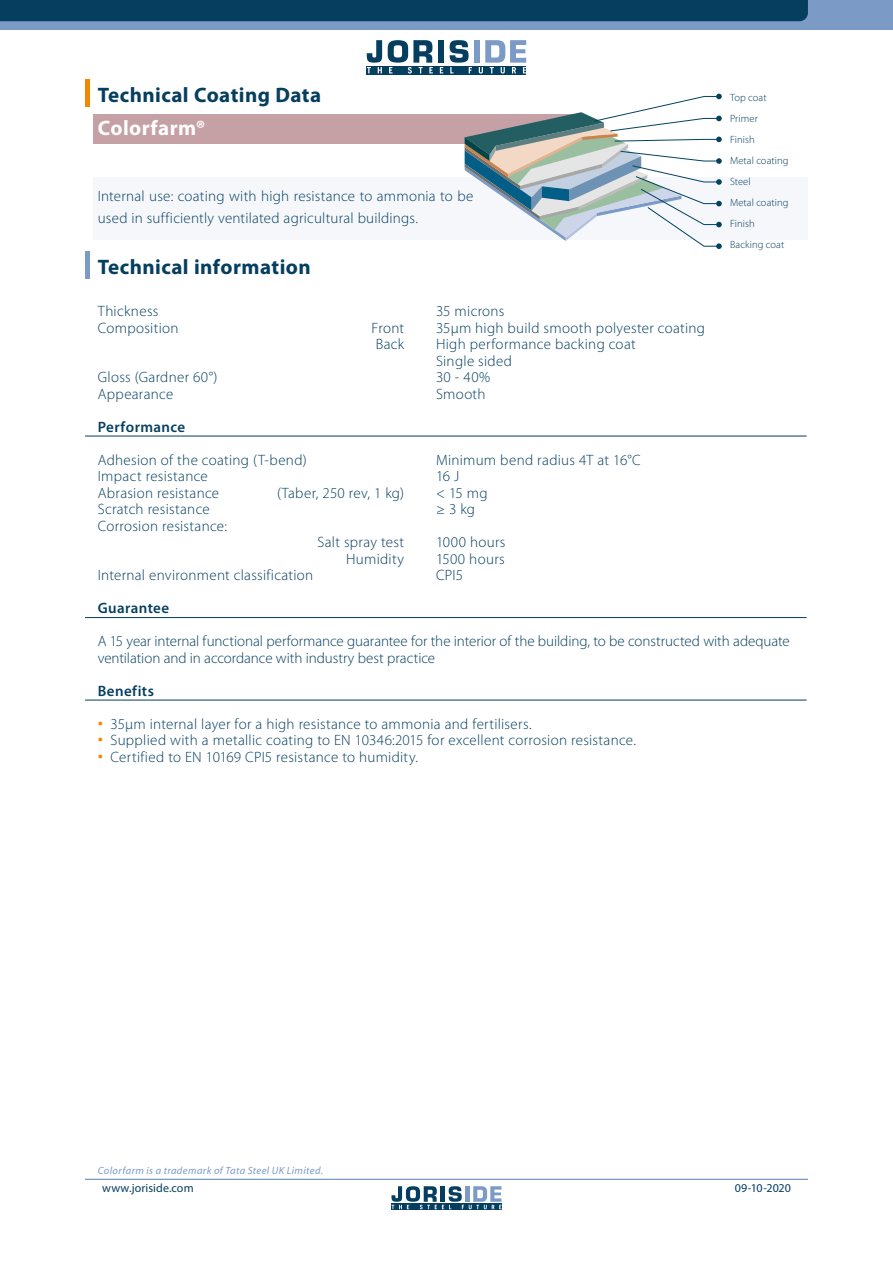
<style>
.page{position:relative;width:893px;height:1263px;background:#fff}
.page>*{position:absolute;margin:0;border:0;box-sizing:border-box;transform-origin:0 0}
.t1{font:700 21px "Myriad Pro";letter-spacing:.02em;color:#053e5f}
.t2{font:700 21px "Myriad Pro";letter-spacing:.02em;color:#fff}
.t3{font:300 15px/22.5px "Myriad Pro";letter-spacing:.02em;color:#053e5f}
.t4{font:300 15px/16.5px "Myriad Pro";letter-spacing:-.005em;color:#053e5f}
.t5{font:600 15px "Myriad Pro";letter-spacing:.03em;color:#053e5f}
.t6{font:12px "Myriad Pro";letter-spacing:.01em;color:#053e5f}
.t7{font:300 10.5px/21px "Myriad Pro";letter-spacing:.005em;color:#053e5f}
.t8{font:italic 10.5px "Myriad Pro";letter-spacing:.04em;color:#7b9ac6}
.s1{font-size:21px;color:#f18700}
</style>
<div class="page">
<hr style="left:85px;top:79px;width:4px;height:28px;background:#f18700">
<div style="left:94px;top:115px;width:489px;height:29px;background:#c5a0a5"></div>
<div style="left:0;top:0;width:893px;height:30px;background:#7b9ac6"></div>
<div style="left:0;top:0;width:808px;height:21px;background:#053e5f"></div>
<div style="left:367px;top:66px;width:159px;height:9px;background:#053e5f"></div>
<div style="left:438px;top:40px;width:6px;height:23px;background:#053e5f"></div>
<div style="left:474px;top:40px;width:6px;height:23px;background:#7b9ac6"></div>
<svg style="left:367px;top:40px;width:15px;height:33px"></svg>
<svg style="left:388px;top:40px;width:45px;height:34px"></svg>
<svg style="left:440px;top:67px;width:3px;height:6px"></svg>
<svg style="left:450px;top:40px;width:22px;height:33px"></svg>
<svg style="left:479px;top:40px;width:47px;height:34px"></svg>
<svg style="left:391px;top:1209px;width:110px;height:1px"></svg>
<svg style="left:391px;top:1186px;width:110px;height:23px"></svg>
<hr style="left:85px;top:1179px;width:723px;height:1px;background:#7b9ac6">
<div style="left:94px;top:177px;width:714px;height:63px;background:#f5f7fb"></div>
<hr style="left:85px;top:252px;width:4px;height:27px;background:#7b9ac6">
<hr style="left:85px;top:436px;width:722px;height:1px;background:#053e5f">
<hr style="left:85px;top:617px;width:722px;height:1px;background:#053e5f">
<hr style="left:85px;top:700px;width:722px;height:1px;background:#053e5f">
<svg style="left:465px;top:94px;width:257px;height:155px"></svg>
<h1 class="t1" style="left:98px;top:81px;width:225px">Technical Coating Data</h1>
<h1 class="t2" style="left:98px;top:114px;width:109px">Colorfarm®</h1>
<p class="t7" style="left:730px;top:87px;width:38px">Top coat</p>
<p class="t7" style="left:730px;top:129px;width:60px">Finish<br>Metal coating<br>Steel<br>Metal coating<br>Finish<br>Backing coat</p>
<p class="t7" style="left:730px;top:108px;width:29px">Primer</p>
<p class="t3" style="left:98px;top:184px;width:377px">Internal use: coating with high resistance to ammonia to be used in sufficiently ventilated agricultural buildings.</p>
<h1 class="t1" style="left:98px;top:253px;width:214px">Technical information</h1>
<p class="t3" style="left:98px;top:300px;width:62px">Thickness</p>
<p class="t3" style="left:436px;top:300px;width:70px">35 microns</p>
<p class="t3" style="left:98px;top:316px;width:82px">Composition</p>
<p class="t3" style="left:372px;top:316px;width:34px">Front</p>
<p class="t3" style="left:436px;top:316px;width:271px">35μm high build smooth polyester coating</p>
<p class="t3" style="left:376px;top:333px;width:30px">Back</p>
<p class="t3" style="left:436px;top:336px;width:201px;line-height:16.5px">High performance backing coat<br>Single sided</p>
<p class="t3" style="left:98px;top:366px;width:121px">Gloss (Gardner 60°)</p>
<p class="t3" style="left:436px;top:366px;width:56px">30 - 40%</p>
<p class="t3" style="left:98px;top:382px;width:77px">Appearance</p>
<p class="t3" style="left:436px;top:382px;width:51px">Smooth</p>
<p class="t5" style="left:98px;top:417px;width:89px">Performance</p>
<p class="t3" style="left:98px;top:448px;width:211px">Adhesion of the coating (T-bend)</p>
<p class="t3" style="left:436px;top:448px;width:206px">Minimum bend radius 4T at 16°C</p>
<p class="t3" style="left:98px;top:465px;width:112px">Impact resistance</p>
<p class="t3" style="left:436px;top:465px;width:25px">16 J</p>
<p class="t3" style="left:98px;top:481px;width:123px">Abrasion resistance</p>
<p class="t3" style="left:277px;top:481px;width:129px">(Taber, 250 rev, 1 kg)</p>
<p class="t3" style="left:436px;top:481px;width:53px">&lt; 15 mg</p>
<p class="t3" style="left:98px;top:498px;width:113px">Scratch resistance</p>
<p class="t3" style="left:436px;top:498px;width:40px">≥ 3 kg</p>
<p class="t3" style="left:98px;top:514px;width:131px">Corrosion resistance:</p>
<p class="t3" style="left:317px;top:531px;width:88px">Salt spray test</p>
<p class="t3" style="left:436px;top:531px;width:71px">1000 hours</p>
<p class="t3" style="left:346px;top:547px;width:60px">Humidity</p>
<p class="t3" style="left:436px;top:547px;width:70px">1500 hours</p>
<p class="t3" style="left:98px;top:564px;width:217px">Internal environment classification</p>
<p class="t3" style="left:436px;top:564px;width:28px">CPI5</p>
<p class="t5" style="left:98px;top:598px;width:73px">Guarantee</p>
<p class="t4" style="left:98px;top:633px;width:694px">A 15 year internal functional performance guarantee for the interior of the building, to be constructed with adequate ventilation and in accordance with industry best practice</p>
<p class="t5" style="left:98px;top:681px;width:58px">Benefits</p>
<p class="t3" style="left:98px;top:712px;width:435px"><span class="s1">•</span> 35μm internal layer for a high resistance to ammonia and fertilisers.</p>
<p class="t3" style="left:98px;top:729px;width:540px"><span class="s1">•</span> Supplied with a metallic coating to EN 10346:2015 for excellent corrosion resistance.</p>
<p class="t3" style="left:98px;top:745px;width:322px"><span class="s1">•</span> Certified to EN 10169 CPI5 resistance to humidity.</p>
<p class="t8" style="left:98px;top:1163px;width:227px">Colorfarm is a trademark of Tata Steel UK Limited.</p>
<p class="t6" style="left:102px;top:1181px;width:93px">www.joriside.com</p>
<p class="t6" style="left:735px;top:1181px;width:58px">09-10-2020</p>
</div>
